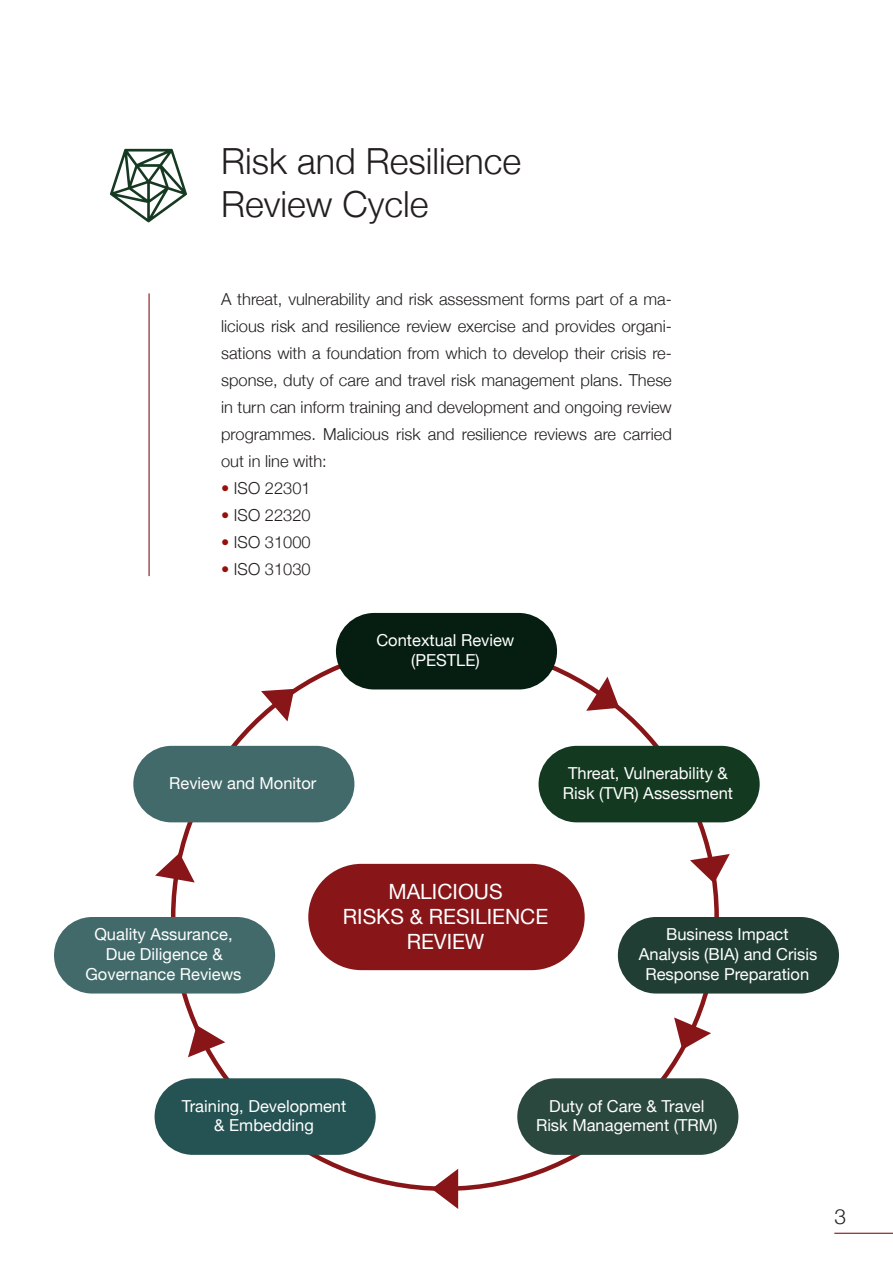
<style>
.page{position:relative;width:893px;height:1263px;background:#fff}
.page>*{position:absolute;margin:0;border:0;box-sizing:border-box;transform-origin:0 0}
.t1{font:300 36px/43.2px "Helvetica Neue";color:#231f20}
.t2{font:21px/25.2px "Helvetica Neue";color:#fff;text-align:center}
.t3{font:300 21px "Helvetica Neue";color:#231f20}
.t4{font:300 16.5px/27px "Helvetica Neue";color:#231f20;text-align:justify}
.t5{font:16.5px/19.8px "Helvetica Neue";color:#fff;text-align:center}
.s1{color:#961009}
</style>
<div class="page">
<hr style="left:834px;top:1233px;width:59px;height:1px;background:#881618">
<svg style="left:110px;top:149px;width:77px;height:73px"></svg>
<hr style="left:149px;top:293px;width:1px;height:283px;background:#881618">
<div style="left:308px;top:864px;width:277px;height:106px;background:#881618;border-radius:53px"></div>
<div style="left:336px;top:613px;width:221px;height:76px;background:#051e11;border-radius:38px"></div>
<div style="left:517px;top:1078px;width:221px;height:77px;background:#2a483e;border-radius:38px"></div>
<div style="left:539px;top:746px;width:221px;height:76px;background:#143921;border-radius:38px"></div>
<div style="left:54px;top:917px;width:221px;height:76px;background:#436a6a;border-radius:38px"></div>
<div style="left:133px;top:746px;width:221px;height:76px;background:#436a6a;border-radius:38px"></div>
<div style="left:618px;top:917px;width:221px;height:76px;background:#203e34;border-radius:38px"></div>
<div style="left:155px;top:1078px;width:221px;height:77px;background:#255252;border-radius:38px"></div>
<svg style="left:586px;top:677px;width:33px;height:34px"></svg>
<svg style="left:261px;top:689px;width:33px;height:32px"></svg>
<svg style="left:155px;top:853px;width:40px;height:29px"></svg>
<svg style="left:690px;top:854px;width:40px;height:29px"></svg>
<svg style="left:674px;top:1017px;width:37px;height:33px"></svg>
<svg style="left:188px;top:1025px;width:37px;height:32px"></svg>
<svg style="left:432px;top:1169px;width:26px;height:40px"></svg>
<p class="t1" style="left:221px;top:137px;width:302px">Risk and Resilience<br>Review Cycle</p>
<p class="t4" style="left:221px;top:285px;width:452px">A threat, vulnerability and risk assessment forms part of a ma&shy;licious risk and resilience review exercise and provides organi&shy;sations with a foundation from which to develop their crisis re&shy;sponse, duty of care and travel risk management plans. These in turn can inform training and development and ongoing review programmes. Malicious risk and resilience reviews are carried out in line with:</p>
<p class="t4" style="left:221px;top:474px;width:91px"><span class="s1">•</span> ISO 22301</p>
<p class="t4" style="left:221px;top:501px;width:91px"><span class="s1">•</span> ISO 22320</p>
<p class="t4" style="left:221px;top:528px;width:91px"><span class="s1">•</span> ISO 31000</p>
<p class="t4" style="left:221px;top:555px;width:91px"><span class="s1">•</span> ISO 31030</p>
<p class="t5" style="left:376px;top:631px;width:140px">Contextual Review (PESTLE)</p>
<p class="t5" style="left:169px;top:774px;width:149px">Review and Monitor</p>
<p class="t5" style="left:563px;top:764px;width:172px">Threat, Vulnerability &amp;<br>Risk (TVR) Assessment</p>
<p class="t5" style="left:85px;top:925px;width:158px">Quality Assurance,<br>Due Diligence &amp;<br>Governance Reviews</p>
<p class="t2" style="left:343px;top:880px;width:207px">MALICIOUS<br>RISKS &amp; RESILIENCE<br>REVIEW</p>
<p class="t5" style="left:639px;top:925px;width:180px">Business Impact<br>Analysis (BIA) and Crisis<br>Response Preparation</p>
<p class="t5" style="left:182px;top:1097px;width:166px">Training, Development &amp; Embedding</p>
<p class="t5" style="left:536px;top:1097px;width:183px">Duty of Care &amp; Travel<br>Risk Management (TRM)</p>
<p class="t3" style="left:834px;top:1199px;width:13px">3</p>
</div>
